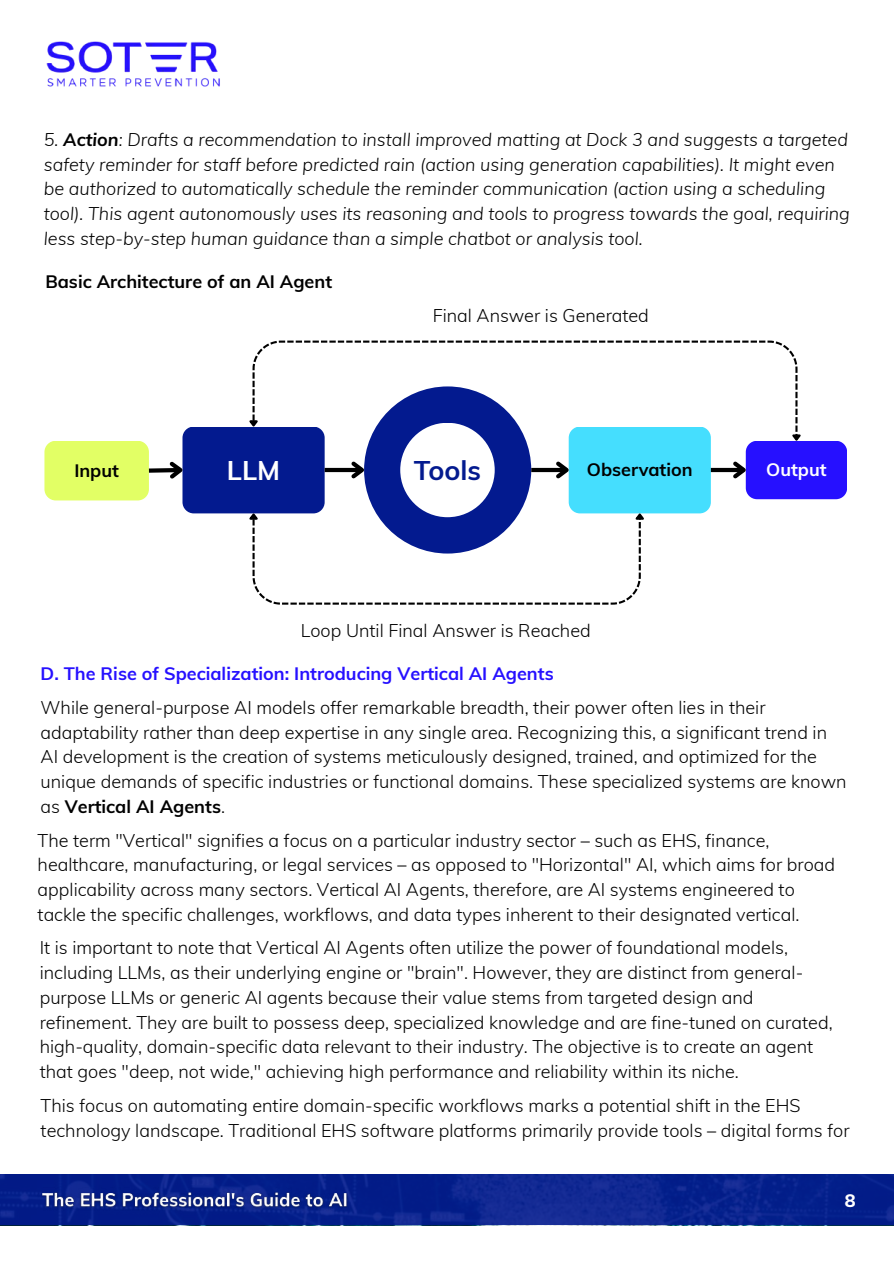
<style>
.page{position:relative;width:894px;height:1264px;background:#fff}
.page>*{position:absolute;margin:0;border:0;box-sizing:border-box;transform-origin:0 0}
.t1{font:700 27px "Mulish";color:#031a8f}
.t2{font:700 27px "Mulish";color:#fff}
.t3{font:300 18px/24.8px "Mulish";color:#000}
.t4{font:italic 300 18px/24.8px "Mulish";color:#000}
.t5{font:700 18px "Mulish";color:#2610ff}
.t6{font:700 18px "Mulish";color:#000}
.t7{font:700 18px "Mulish";color:#fff}
.t8{font:800 18px "Mulish";color:#fff}
.s1{font-weight:700}
</style>
<div class="page">
<img style="left:46px;top:41px;width:174px;height:46px">
<svg style="left:0;top:1174px;width:893px;height:51px;background:#08218c"></svg>
<img style="left:38px;top:1187px;width:314px;height:26px">
<div style="left:44px;top:441px;width:105px;height:59px;background:#e2ff65;border-radius:11px"></div>
<div style="left:182px;top:426px;width:142px;height:87px;background:#031a8f;border-radius:11px"></div>
<div style="left:568px;top:426px;width:142px;height:87px;background:#45defe;border-radius:11px"></div>
<div style="left:745px;top:441px;width:101px;height:58px;background:#2610ff;border-radius:11px"></div>
<div style="left:364px;top:386px;width:167px;height:167px;background:#031a8f;border-radius:50%"></div>
<div style="left:400px;top:423px;width:94px;height:94px;background:#fff;border-radius:50%"></div>
<svg style="left:252px;top:340px;width:545px;height:95px"></svg>
<svg style="left:247px;top:418px;width:14px;height:11px"></svg>
<svg style="left:788px;top:432px;width:13px;height:9px"></svg>
<svg style="left:246px;top:511px;width:401px;height:93px"></svg>
<svg style="left:148px;top:457px;width:35px;height:25px"></svg>
<hr style="left:324px;top:468px;width:38px;height:4px;background:#000">
<svg style="left:347px;top:458px;width:18px;height:24px"></svg>
<hr style="left:531px;top:468px;width:35px;height:4px;background:#000">
<svg style="left:552px;top:458px;width:17px;height:24px"></svg>
<hr style="left:710px;top:468px;width:33px;height:4px;background:#000">
<svg style="left:729px;top:458px;width:17px;height:24px"></svg>
<p class="t4" style="left:44px;top:127px;width:807px">5. <span class="s1">Action</span>: Drafts a recommendation to install improved matting at Dock 3 and suggests a targeted safety reminder for staff before predicted rain (action using generation capabilities). It might even be authorized to automatically schedule the reminder communication (action using a scheduling tool). This agent autonomously uses its reasoning and tools to progress towards the goal, requiring less step-by-step human guidance than a simple chatbot or analysis tool.</p>
<p class="t6" style="left:45px;top:270px;width:288px">Basic Architecture of an AI Agent</p>
<p class="t3" style="left:432px;top:303px;width:218px">Final Answer is Generated</p>
<p class="t6" style="left:74px;top:458px;width:46px">Input</p>
<h1 class="t2" style="left:227px;top:453px;width:55px">LLM</h1>
<h1 class="t1" style="left:414px;top:453px;width:69px">Tools</h1>
<p class="t6" style="left:586px;top:457px;width:107px">Observation</p>
<p class="t7" style="left:766px;top:458px;width:62px">Output</p>
<p class="t3" style="left:301px;top:617px;width:291px">Loop Until Final Answer is Reached</p>
<p class="t5" style="left:41px;top:662px;width:514px">D. The Rise of Specialization: Introducing Vertical AI Agents</p>
<p class="t3" style="left:41px;top:694px;width:807px">While general-purpose AI models offer remarkable breadth, their power often lies in their adaptability rather than deep expertise in any single area. Recognizing this, a significant trend in AI development is the creation of systems meticulously designed, trained, and optimized for the unique demands of specific industries or functional domains. These specialized systems are known as <span class="s1">Vertical AI Agents</span>.</p>
<p class="t3" style="left:38px;top:827px;width:798px">The term "Vertical" signifies a focus on a particular industry sector – such as EHS, finance, healthcare, manufacturing, or legal services – as opposed to "Horizontal" AI, which aims for broad applicability across many sectors. Vertical AI Agents, therefore, are AI systems engineered to tackle the specific challenges, workflows, and data types inherent to their designated vertical.</p>
<p class="t3" style="left:40px;top:935px;width:794px">It is important to note that Vertical AI Agents often utilize the power of foundational models, including LLMs, as their underlying engine or "brain". However, they are distinct from general&shy;purpose LLMs or generic AI agents because their value stems from targeted design and refinement. They are built to possess deep, specialized knowledge and are fine-tuned on curated, high-quality, domain-specific data relevant to their industry. The objective is to create an agent that goes "deep, not wide," achieving high performance and reliability within its niche.</p>
<p class="t3" style="left:41px;top:1092px;width:810px">This focus on automating entire domain-specific workflows marks a potential shift in the EHS technology landscape. Traditional EHS software platforms primarily provide tools – digital forms for</p>
<p class="t8" style="left:844px;top:1188px;width:12px">8</p>
</div>
